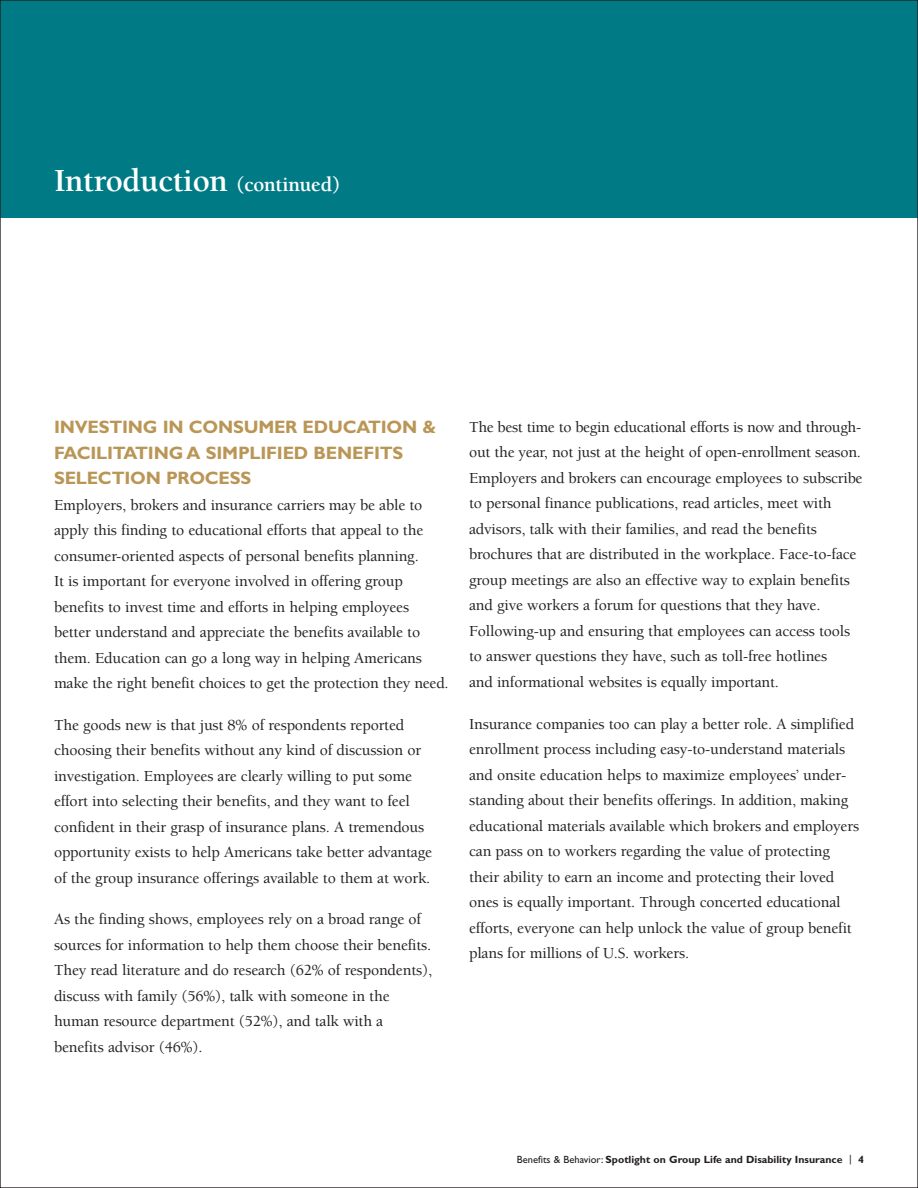
<style>
.page{position:relative;width:918px;height:1188px;background:#fff}
.page>*{position:absolute;margin:0;border:0;box-sizing:border-box;transform-origin:0 0}
.t1{font:700 33px "Berkeley";letter-spacing:-.01em;color:#fff}
.t2{font:700 18px/25.5px "Gill Sans";letter-spacing:-.01em;color:#ba9656}
.t3{font:500 15.75px/25.5px "Berkeley";letter-spacing:-.01em;color:#231f20}
.t4{font:700 10.5px "Gill Sans";color:#231f20}
.s1{font-size:21px}
.s2{font-weight:400}
</style>
<div class="page">
<div style="left:0;top:0;width:918px;height:217px;background:#007b85"></div>
<h1 class="t1" style="left:54px;top:167px;width:288px">Introduction <span class="s1">(continued)</span></h1>
<p class="t2" style="left:54px;top:416px;width:383px">INVESTING IN CONSUMER EDUCATION &amp;<br>FACILITATING A SIMPLIFIED BENEFITS<br>SELECTION PROCESS</p>
<p class="t3" style="left:54px;top:493px;width:396px">Employers, brokers and insurance carriers may be able to apply this finding to educational efforts that appeal to the consumer-oriented aspects of personal benefits planning.<br>It is important for everyone involved in offering group benefits to invest time and efforts in helping employees better understand and appreciate the benefits available to them. Education can go a long way in helping Americans make the right benefit choices to get the protection they need.</p>
<p class="t3" style="left:54px;top:713px;width:380px">The goods new is that just 8% of respondents reported choosing their benefits without any kind of discussion or investigation. Employees are clearly willing to put some effort into selecting their benefits, and they want to feel confident in their grasp of insurance plans. A tremendous opportunity exists to help Americans take better advantage of the group insurance offerings available to them at work.</p>
<p class="t3" style="left:54px;top:908px;width:380px">As the finding shows, employees rely on a broad range of sources for information to help them choose their benefits.<br>They read literature and do research (62% of respondents), discuss with family (56%), talk with someone in the human resource department (52%), and talk with a benefits advisor (46%).</p>
<p class="t3" style="left:469px;top:415px;width:395px">The best time to begin educational efforts is now and through&shy;out the year, not just at the height of open-enrollment season.<br>Employers and brokers can encourage employees to subscribe to personal finance publications, read articles, meet with advisors, talk with their families, and read the benefits brochures that are distributed in the workplace. Face-to-face group meetings are also an effective way to explain benefits and give workers a forum for questions that they have.<br>Following-up and ensuring that employees can access tools to answer questions they have, such as toll-free hotlines<br>and informational websites is equally important.</p>
<p class="t3" style="left:469px;top:712px;width:392px">Insurance companies too can play a better role. A simplified enrollment process including easy-to-understand materials and onsite education helps to maximize employees’ under&shy;standing about their benefits offerings. In addition, making educational materials available which brokers and employers can pass on to workers regarding the value of protecting their ability to earn an income and protecting their loved ones is equally important. Through concerted educational efforts, everyone can help unlock the value of group benefit plans for millions of U.S. workers.</p>
<p class="t4" style="left:517px;top:1156px;width:349px"><span class="s2">Benefits &amp; Behavior:</span> Spotlight on Group Life and Disability Insurance <span class="s2">|</span> 4</p>
</div>
